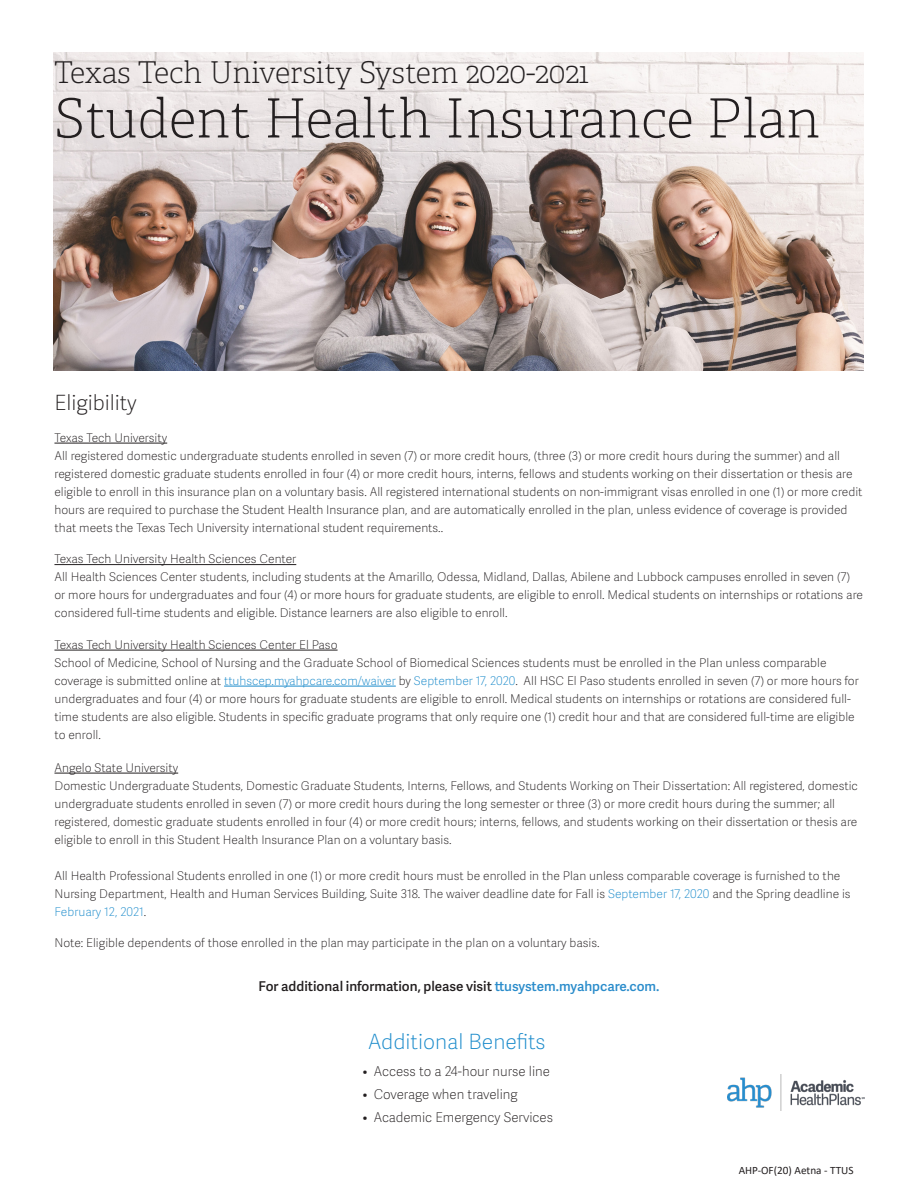
<style>
.page{position:relative;width:918px;height:1188px;background:#fff}
.page>*{position:absolute;margin:0;border:0;box-sizing:border-box;transform-origin:0 0}
.t1{font:100 54px "Adelle";color:#231f20}
.t2{font:100 30px "Adelle";color:#231f20}
.t3{font:100 21px "Adelle Sans";color:#1b8bcb}
.t4{font:100 21px "Adelle Sans";color:#231f20}
.t5{font:100 13.5px "Adelle Sans";color:#231f20}
.t6{font:600 13.5px "Adelle Sans";color:#231f20}
.t7{font:100 12px/18px "Adelle Sans";color:#231f20}
.t8{font:11.25px "Calibri";color:#231f20}
.s1{color:#1b8bcb}
.s2{color:#2a8ccb}
</style>
<div class="page">
<img style="left:54px;top:52px;width:810px;height:318px">
<hr style="left:54px;top:443px;width:113px;height:1px;background:#231f20">
<hr style="left:54px;top:564px;width:242px;height:1px;background:#231f20">
<hr style="left:54px;top:650px;width:284px;height:1px;background:#231f20">
<hr style="left:224px;top:686px;width:172px;height:1px;background:#1b8bcb">
<hr style="left:54px;top:773px;width:124px;height:1px;background:#231f20">
<img style="left:727px;top:1074px;width:137px;height:36px">
<p class="t2" style="left:54px;top:54px;width:537px">Texas Tech University System 2020-2021</p>
<p class="t1" style="left:54px;top:86px;width:768px">Student Health Insurance Plan</p>
<p class="t4" style="left:54px;top:388px;width:84px">Eligibility</p>
<p class="t7" style="left:54px;top:428px;width:810px">Texas Tech University<br>All registered domestic undergraduate students enrolled in seven (7) or more credit hours, (three (3) or more credit hours during the summer) and all registered domestic graduate students enrolled in four (4) or more credit hours, interns, fellows and students working on their dissertation or thesis are eligible to enroll in this insurance plan on a voluntary basis. All registered international students on non-immigrant visas enrolled in one (1) or more credit hours are required to purchase the Student Health Insurance plan, and are automatically enrolled in the plan, unless evidence of coverage is provided that meets the Texas Tech University international student requirements..</p>
<p class="t7" style="left:54px;top:550px;width:810px">Texas Tech University Health Sciences Center<br>All Health Sciences Center students, including students at the Amarillo, Odessa, Midland, Dallas, Abilene and Lubbock campuses enrolled in seven (7) or more hours for undergraduates and four (4) or more hours for graduate students, are eligible to enroll. Medical students on internships or rotations are considered full-time students and eligible. Distance learners are also eligible to enroll.</p>
<p class="t7" style="left:54px;top:635px;width:285px">Texas Tech University Health Sciences Center El Paso</p>
<p class="t7" style="left:54px;top:653px;width:806px">School of Medicine, School of Nursing and the Graduate School of Biomedical Sciences students must be enrolled in the Plan unless comparable coverage is submitted online at <span class="s1">ttuhscep.myahpcare.com/waiver</span> by <span class="s1">September 17, 2020</span>. All HSC El Paso students enrolled in seven (7) or more hours for undergraduates and four (4) or more hours for graduate students are eligible to enroll. Medical students on internships or rotations are considered full&shy;time students are also eligible. Students in specific graduate programs that only require one (1) credit hour and that are considered full-time are eligible to enroll.</p>
<p class="t7" style="left:54px;top:758px;width:805px">Angelo State University<br>Domestic Undergraduate Students, Domestic Graduate Students, Interns, Fellows, and Students Working on Their Dissertation: All registered, domestic undergraduate students enrolled in seven (7) or more credit hours during the long semester or three (3) or more credit hours during the summer; all registered, domestic graduate students enrolled in four (4) or more credit hours; interns, fellows, and students working on their dissertation or thesis are eligible to enroll in this Student Health Insurance Plan on a voluntary basis.</p>
<p class="t7" style="left:54px;top:866px;width:798px">All Health Professional Students enrolled in one (1) or more credit hours must be enrolled in the Plan unless comparable coverage is furnished to the<br>Nursing Department, Health and Human Services Building, Suite 318. The waiver deadline date for Fall is <span class="s1">September 17, 2020</span> and the Spring deadline is<br><span class="s1">February 12, 2021</span>.</p>
<p class="t7" style="left:54px;top:934px;width:547px">Note: Eligible dependents of those enrolled in the plan may participate in the plan on a voluntary basis.</p>
<p class="t6" style="left:258px;top:976px;width:403px">For additional information, please visit <span class="s2">ttusystem.myahpcare.com.</span></p>
<p class="t3" style="left:368px;top:1026px;width:179px">Additional Benefits</p>
<p class="t5" style="left:363px;top:1061px;width:189px">• Access to a 24-hour nurse line</p>
<p class="t5" style="left:363px;top:1084px;width:156px">• Coverage when traveling</p>
<p class="t5" style="left:363px;top:1107px;width:192px">• Academic Emergency Services</p>
<p class="t8" style="left:739px;top:1162px;width:116px">AHP-OF(20) Aetna - TTUS</p>
</div>
